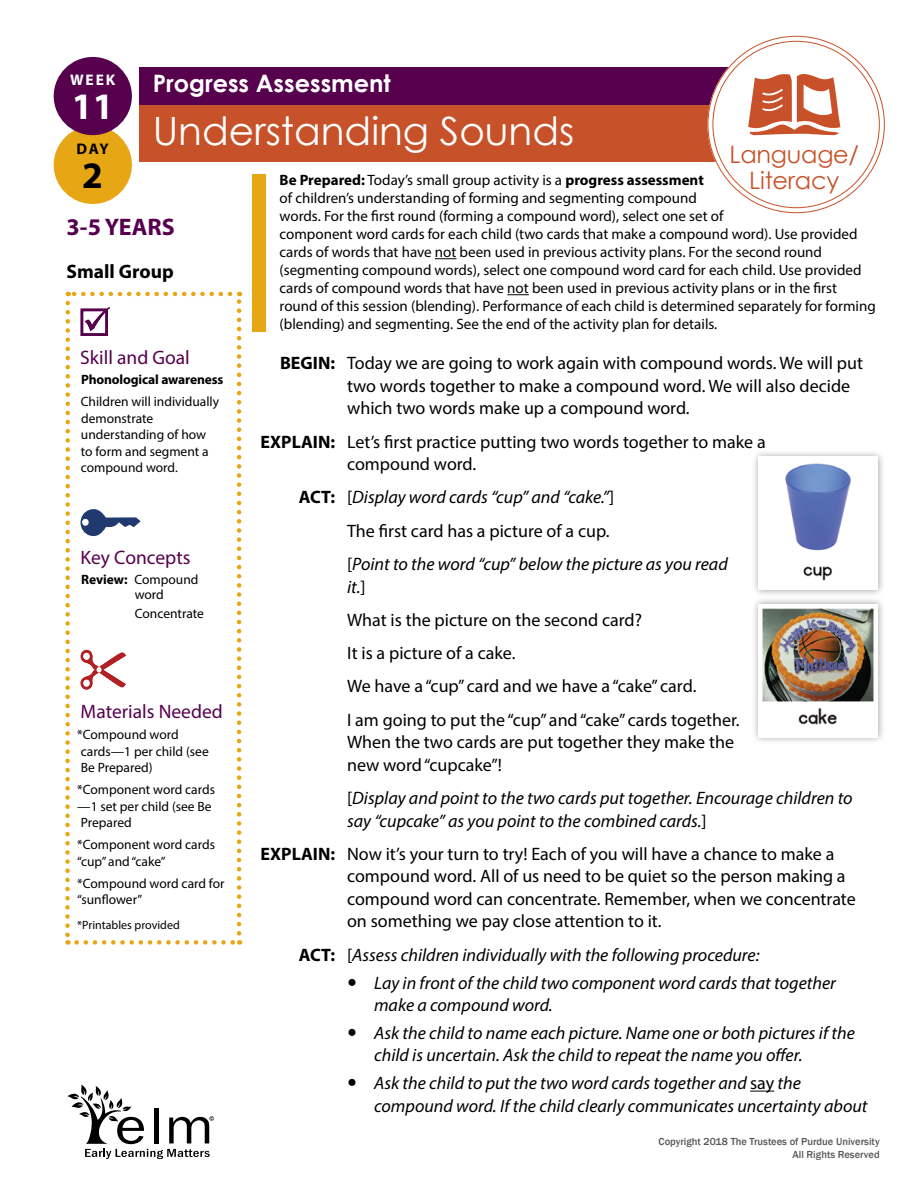
<style>
.page{position:relative;width:918px;height:1188px;background:#fff}
.page>*{position:absolute;margin:0;border:0;box-sizing:border-box;transform-origin:0 0}
.t1{font:39px "Century Gothic";color:#fff}
._1-04_Week{font:700 37.5px "Myriad Pro";color:#fff}
._1-06_Day{font:700 37.5px "Myriad Pro";color:#000}
.t2{font:700 24px "Century Gothic";color:#fff}
.t3{font:24px/26.4px "Century Gothic";letter-spacing:-.01em;color:#c75229;text-align:center}
._1-07_Age{font:700 24px "Myriad Pro";color:#56004e}
._2-01_Sidebar_Subhea{font:19.5px "Myriad Pro";color:#56004e}
._1-08_Group_Size{font:700 19.5px "Myriad Pro";color:#000}
._3-03_Lesson_Body_GR{font:italic 18px/22.5px "Myriad Pro";color:#000}
._3-04_Lesson_Body_Bo{font:18px/22.5px "Myriad Pro";color:#000}
._3-03_Lesson_Body_GR-2{font:18px/22.5px "Myriad Pro";color:#000}
._3-04_Lesson_Body_Bo-2{font:italic 18px "Myriad Pro";color:#000}
._1-03_Week_Subhead{font:700 15.45px "Myriad Pro";color:#fff}
._1-05_Day_Subhead{font:700 15.45px "Myriad Pro";color:#000}
._3-01_Be_Prepared_1{font:15px/18px "Myriad Pro";color:#000}
._2-05_Sidebar_Body{font:13.5px/16.5px "Myriad Pro";color:#000}
._2-02_Learning_Goal{font:13.5px/16.5px "Myriad Pro";color:#000}
._2-02a_Skill{font:700 13.5px "Myriad Pro";letter-spacing:-.01em;color:#000}
._2-03_Key_Concepts_1{font:13.5px/15px "Myriad Pro";color:#000}
._2-04_Key_Concepts_2{font:13.5px "Myriad Pro";letter-spacing:-.005em;color:#000}
._2-06_Printable{font:12px "Myriad Pro";color:#000}
.t4{font:500 10.5px/12.6px "Franklin Gothic";color:#58595b;text-align:right}
.s1{font-weight:700}
.s2{font-weight:700;font-style:normal}
.s3{font-style:normal}
</style>
<div class="page">
<div style="left:140px;top:105px;width:592px;height:57px;background:#c75229"></div>
<div style="left:140px;top:67px;width:592px;height:38px;background:#56004e"></div>
<div style="left:54px;top:126px;width:78px;height:78px;background:#e7a614;border-radius:50%"></div>
<div style="left:54px;top:57px;width:78px;height:78px;background:#56004e;border-radius:50%"></div>
<div style="left:710px;top:39px;width:172px;height:171px;background:#fff;border-radius:50%"></div>
<div style="left:707px;top:36px;width:178px;height:177px;border:6px solid #fff;border-radius:50%"></div>
<svg style="left:748px;top:74px;width:92px;height:61px"></svg>
<svg style="left:81px;top:307px;width:29px;height:29px"></svg>
<svg style="left:81px;top:509px;width:60px;height:27px"></svg>
<svg style="left:81px;top:650px;width:45px;height:40px"></svg>
<svg style="left:77px;top:940px;width:163px;height:5px"></svg>
<svg style="left:237px;top:292px;width:4px;height:641px"></svg>
<svg style="left:68px;top:292px;width:162px;height:4px"></svg>
<svg style="left:65px;top:303px;width:5px;height:642px"></svg>
<svg style="left:435px;top:258px;width:21px;height:1px"></svg>
<svg style="left:507px;top:294px;width:22px;height:1px"></svg>
<svg style="left:750px;top:1091px;width:24px;height:1px"></svg>
<div style="left:751px;top:449px;width:134px;height:149px;background:#000;opacity:.4"></div>
<img style="left:759px;top:457px;width:119px;height:133px">
<div style="left:751px;top:597px;width:134px;height:148px;background:#000;opacity:.4"></div>
<img style="left:759px;top:604px;width:119px;height:133px">
<div style="left:253px;top:175px;width:13px;height:157px;background:#e7a614"></div>
<svg style="left:68px;top:1085px;width:146px;height:74px"></svg>
<h1 class="_1-03_Week_Subhead" style="left:70px;top:69px;width:47px">WEEK</h1>
<h2 class="_1-04_Week" style="left:72px;top:82px;width:43px">11</h2>
<h1 class="_1-05_Day_Subhead" style="left:77px;top:138px;width:34px">DAY</h1>
<h2 class="_1-06_Day" style="left:82px;top:151px;width:22px">2</h2>
<p class="t2" style="left:153px;top:66px;width:240px">Progress Assessment</p>
<p class="t1" style="left:153px;top:104px;width:423px">Understanding Sounds</p>
<p class="t3" style="left:730px;top:141px;width:131px">Language/<br>Literacy</p>
<p class="_3-01_Be_Prepared_1" style="left:280px;top:171px;width:598px"><span class="s1">Be Prepared:</span> Today’s small group activity is a <span class="s1">progress assessment<br></span>of children’s understanding of forming and segmenting compound<br>words. For the first round (forming a compound word), select one set of<br>component word cards for each child (two cards that make a compound word). Use provided cards of words that have not been used in previous activity plans. For the second round (segmenting compound words), select one compound word card for each child. Use provided cards of compound words that have not been used in previous activity plans or in the first round of this session (blending). Performance of each child is determined separately for forming (blending) and segmenting. See the end of the activity plan for details.</p>
<p class="_3-04_Lesson_Body_Bo" style="left:347px;top:352px;width:517px;text-indent:-67px"><span class="s1">BEGIN:</span> Today we are going to work again with compound words. We will put two words together to make a compound word. We will also decide which two words make up a compound word.</p>
<p class="_3-04_Lesson_Body_Bo" style="left:347px;top:430px;width:420px;text-indent:-86px"><span class="s1">EXPLAIN:</span> Let’s first practice putting two words together to make a compound word.</p>
<p class="_3-04_Lesson_Body_Bo-2" style="left:299px;top:486px;width:317px"><span class="s2">ACT:</span> <span class="s3">[</span>Display word cards “cup” and “cake.”<span class="s3">]</span></p>
<p class="_3-03_Lesson_Body_GR-2" style="left:347px;top:519px;width:264px">The first card has a picture of a cup.</p>
<p class="_3-03_Lesson_Body_GR" style="left:347px;top:552px;width:382px"><span class="s3">[</span>Point to the word “cup” below the picture as you read it.<span class="s3">]</span></p>
<p class="_3-03_Lesson_Body_GR-2" style="left:347px;top:608px;width:296px">What is the picture on the second card?</p>
<p class="_3-03_Lesson_Body_GR-2" style="left:347px;top:642px;width:170px">It is a picture of a cake.</p>
<p class="_3-03_Lesson_Body_GR-2" style="left:347px;top:675px;width:351px">We have a “cup” card and we have a “cake” card.</p>
<p class="_3-03_Lesson_Body_GR-2" style="left:347px;top:708px;width:394px">I am going to put the “cup” and “cake” cards together.<br>When the two cards are put together they make the new word “cupcake”!</p>
<p class="_3-03_Lesson_Body_GR" style="left:347px;top:786px;width:507px"><span class="s3">[</span>Display and point to the two cards put together. Encourage children to say “cupcake” as you point to the combined cards.<span class="s3">]</span></p>
<p class="_3-04_Lesson_Body_Bo" style="left:347px;top:842px;width:510px;text-indent:-86px"><span class="s1">EXPLAIN:</span> Now it’s your turn to try! Each of you will have a chance to make a compound word. All of us need to be quiet so the person making a compound word can concentrate. Remember, when we concentrate on something we pay close attention to it.</p>
<p class="_3-04_Lesson_Body_Bo-2" style="left:299px;top:943px;width:462px"><span class="s2">ACT:</span> <span class="s3">[</span>Assess children individually with the following procedure:</p>
<p class="_3-03_Lesson_Body_GR" style="left:374px;top:971px;width:463px">Lay in front of the child two component word cards that together make a compound word.</p>
<p class="_3-03_Lesson_Body_GR" style="left:374px;top:1021px;width:482px">Ask the child to name each picture. Name one or both pictures if the child is uncertain. Ask the child to repeat the name you offer.</p>
<p class="_3-03_Lesson_Body_GR" style="left:374px;top:1072px;width:495px">Ask the child to put the two word cards together and <span class="s3">say</span> the compound word. If the child clearly communicates uncertainty about</p>
<p class="t4" style="left:659px;top:1136px;width:223px">Copyright 2018 The Trustees of Purdue University<br>All Rights Reserved</p>
<h1 class="_1-07_Age" style="left:67px;top:212px;width:110px">3-5 YEARS</h1>
<h2 class="_1-08_Group_Size" style="left:67px;top:259px;width:109px">Small Group</h2>
<p class="_2-01_Sidebar_Subhea" style="left:80px;top:345px;width:111px">Skill and Goal</p>
<p class="_2-02a_Skill" style="left:81px;top:371px;width:144px">Phonological awareness</p>
<p class="_2-02_Learning_Goal" style="left:81px;top:393px;width:140px">Children will individually demonstrate understanding of how to form and segment a compound word.</p>
<p class="_2-01_Sidebar_Subhea" style="left:81px;top:545px;width:111px">Key Concepts</p>
<p class="_2-03_Key_Concepts_1" style="left:135px;top:572px;width:65px;text-indent:-54px"><span class="s1">Review:</span> Compound word</p>
<p class="_2-04_Key_Concepts_2" style="left:135px;top:605px;width:71px">Concentrate</p>
<p class="_2-01_Sidebar_Subhea" style="left:81px;top:699px;width:144px">Materials Needed</p>
<p class="_2-05_Sidebar_Body" style="left:77px;top:726px;width:133px">*Compound word cards—1 per child (see<br>Be Prepared)</p>
<p class="_2-05_Sidebar_Body" style="left:77px;top:781px;width:139px">*Component word cards —1 set per child (see Be<br>Prepared</p>
<p class="_2-05_Sidebar_Body" style="left:77px;top:836px;width:139px">*Component word cards “cup” and “cake”</p>
<p class="_2-05_Sidebar_Body" style="left:77px;top:875px;width:149px">*Compound word card for “sunflower”</p>
<p class="_2-06_Printable" style="left:77px;top:918px;width:104px">*Printables provided</p>
</div>
